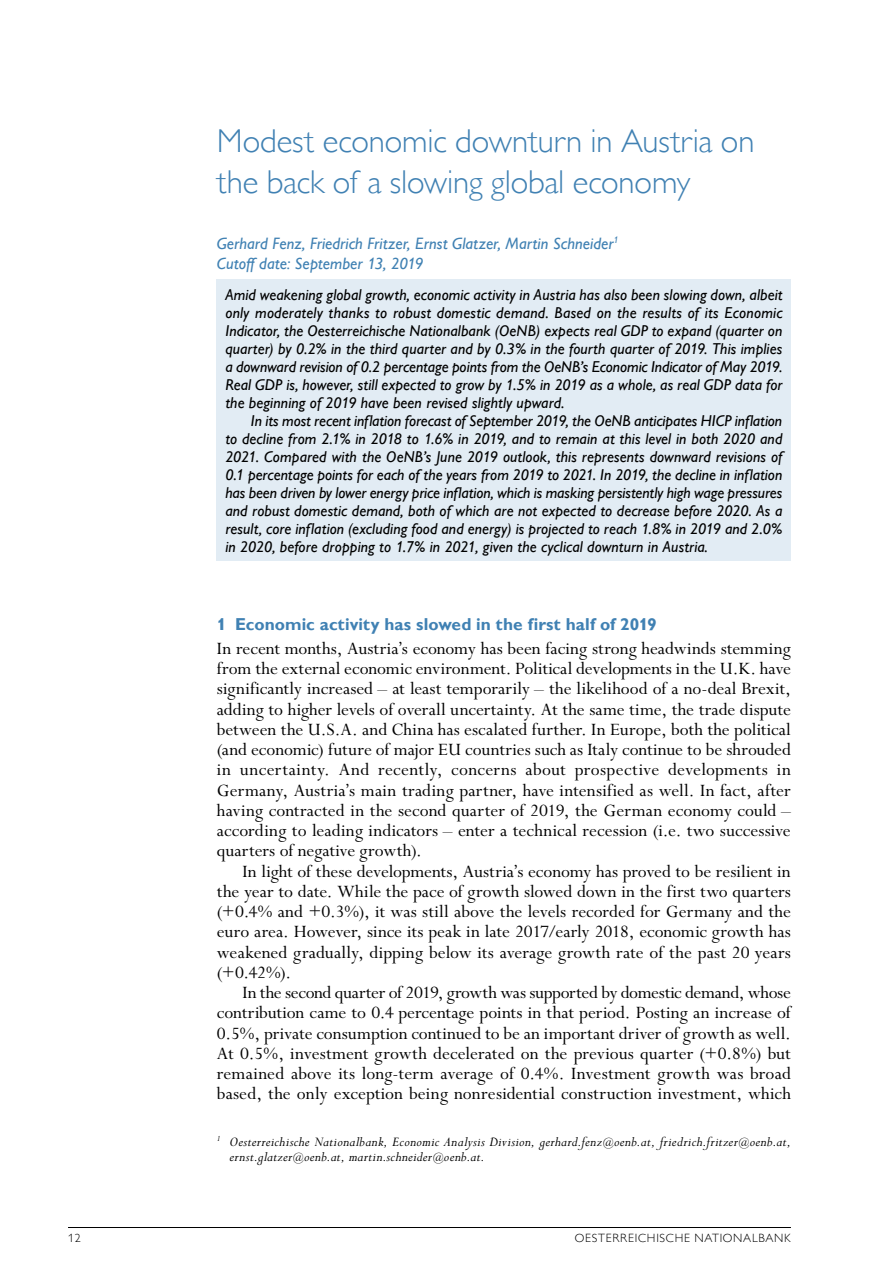
<style>
.page{position:relative;width:893px;height:1263px;background:#fff}
.page>*{position:absolute;margin:0;border:0;box-sizing:border-box;transform-origin:0 0}
.H2_Kapiteltitel{font:300 33px/40.5px "Gill Sans MT Pro";letter-spacing:-.005em;color:#4081b3}
.Text{font:19.5px/20.2px "Perpetua Std";letter-spacing:.005em;color:#000;text-align:justify}
.Text_ohne_Einzug{font:19.5px/20.2px "Perpetua Std";color:#000;text-align:justify}
.H3_Titel_blau{font:700 17.25px "Gill Sans MT Pro";letter-spacing:.005em;color:#4081b3}
.Autoren{font:italic 500 16.5px "Gill Sans MT Pro";letter-spacing:.005em;color:#4081b3}
.Kastentext_Einzug{font:italic 500 15.75px/18px "Gill Sans MT Pro";letter-spacing:.01em;color:#000;text-align:justify}
.Kastentext{font:italic 500 15.75px/18px "Gill Sans MT Pro";letter-spacing:.005em;color:#000;text-align:justify}
.Fussnote{font:italic 15px/15px "Perpetua Std";letter-spacing:.02em;color:#000}
.t1{font:300 12px "Gill Sans MT Pro";letter-spacing:.06em;color:#000}
.s1{font-size:12px}
</style>
<div class="page">
<hr style="left:68px;top:1227px;width:723px;height:1px;background:#000">
<div style="left:217px;top:279px;width:574px;height:138px;background:#e2ecf4"></div>
<div style="left:217px;top:405px;width:574px;height:156px;background:#e2ecf4"></div>
<h2 class="H2_Kapiteltitel" style="left:217px;top:120px;width:539px">Modest economic downturn in Austria on the back of a slowing global economy</h2>
<p class="Autoren" style="left:217px;top:233px;width:403px">Gerhard Fenz, Friedrich Fritzer, Ernst Glatzer, Martin Schneider<sup>1</sup></p>
<p class="Autoren" style="left:217px;top:254px;width:208px">Cutoff date: September 13, 2019</p>
<p class="Kastentext" style="left:225px;top:285px;width:559px">Amid weakening global growth, economic activity in Austria has also been slowing down, albeit only moderately thanks to robust domestic demand. Based on the results of its Economic Indicator, the Oesterreichische Nationalbank (OeNB) expects real GDP to expand (quarter on quarter) by 0.2% in the third quarter and by 0.3% in the fourth quarter of 2019. This implies a downward revision of 0.2 percentage points from the OeNB’s Economic Indicator of May 2019.<br>Real GDP is, however, still expected to grow by 1.5% in 2019 as a whole, as real GDP data for the beginning of 2019 have been revised slightly upward.</p>
<p class="Kastentext_Einzug" style="left:225px;top:411px;width:559px;text-indent:26px">In its most recent inflation forecast of September 2019, the OeNB anticipates HICP inflation to decline from 2.1% in 2018 to 1.6% in 2019, and to remain at this level in both 2020 and 2021. Compared with the OeNB’s June 2019 outlook, this represents downward revisions of 0.1 percentage points for each of the years from 2019 to 2021. In 2019, the decline in inflation has been driven by lower energy price inflation, which is masking persistently high wage pressures and robust domestic demand, both of which are not expected to decrease before 2020. As a result, core inflation (excluding food and energy) is projected to reach 1.8% in 2019 and 2.0% in 2020, before dropping to 1.7% in 2021, given the cyclical downturn in Austria.</p>
<h3 class="H3_Titel_blau" style="left:217px;top:613px;width:442px">1 Economic activity has slowed in the first half of 2019</h3>
<p class="Text_ohne_Einzug" style="left:217px;top:639px;width:576px">In recent months, Austria’s economy has been facing strong headwinds stemming from the external economic environment. Political developments in the U.K. have significantly increased – at least temporarily – the likelihood of a no-deal Brexit, adding to higher levels of overall uncertainty. At the same time, the trade dispute between the U.S.A. and China has escalated further. In Europe, both the political (and economic) future of major EU countries such as Italy continue to be shrouded in uncertainty. And recently, concerns about prospective developments in Germany, Austria’s main trading partner, have intensified as well. In fact, after having contracted in the second quarter of 2019, the German economy could – according to leading indicators – enter a technical recession (i.e. two successive quarters of negative growth).</p>
<p class="Text" style="left:217px;top:862px;width:576px;text-indent:26px">In light of these developments, Austria’s economy has proved to be resilient in the year to date. While the pace of growth slowed down in the first two quarters (+0.4% and +0.3%), it was still above the levels recorded for Germany and the euro area. However, since its peak in late 2017/early 2018, economic growth has weakened gradually, dipping below its average growth rate of the past 20 years (+0.42%).</p>
<p class="Text" style="left:217px;top:983px;width:576px;text-indent:26px">In the second quarter of 2019, growth was supported by domestic demand, whose contribution came to 0.4 percentage points in that period. Posting an increase of 0.5%, private consumption continued to be an important driver of growth as well.<br>At 0.5%, investment growth decelerated on the previous quarter (+0.8%) but remained above its long-term average of 0.4%. Investment growth was broad based, the only exception being nonresidential construction investment, which</p>
<p class="Fussnote" style="left:230px;top:1135px;width:563px;text-indent:-13px"><sup>1</sup> Oesterreichische Nationalbank, Economic Analysis Division, gerhard.fenz<span class="s1">@</span>oenb.at, friedrich.fritzer<span class="s1">@</span>oenb.at, ernst.glatzer<span class="s1">@</span>oenb.at, martin.schneider<span class="s1">@</span>oenb.at.</p>
<p class="t1" style="left:68px;top:1231px;width:14px">12</p>
<p class="t1" style="left:575px;top:1231px;width:218px">OESTERREICHISCHE NATIONALBANK</p>
</div>
